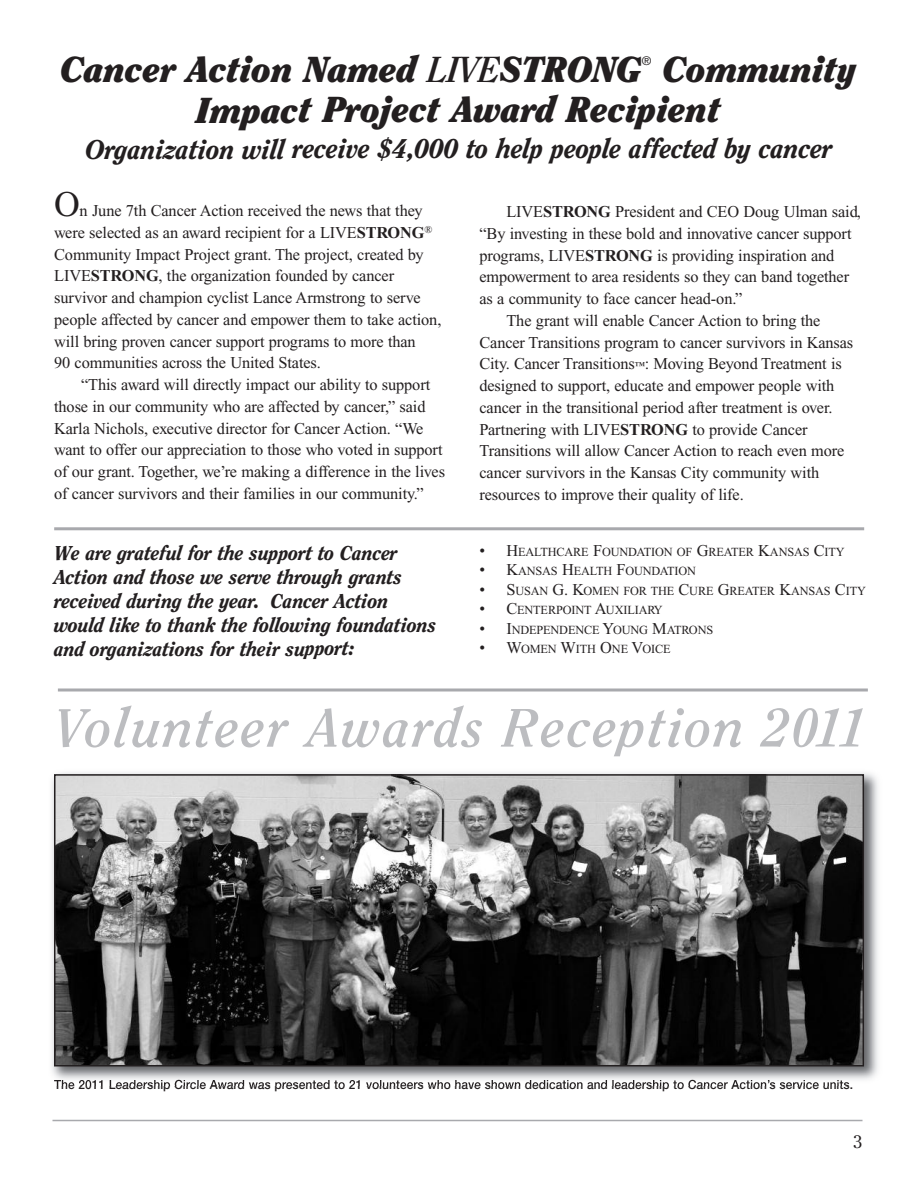
<style>
.page{position:relative;width:918px;height:1188px;background:#fff}
.page>*{position:absolute;margin:0;border:0;box-sizing:border-box;transform-origin:0 0}
.t1{font:italic 700 53.7px "Clearface";letter-spacing:.04em;color:#bcbdc0}
.t2{font:italic 900 36px/40.7px "Clearface";letter-spacing:-.01em;color:#231f20}
.t3{font:italic 800 27px "Clearface";letter-spacing:-.01em;color:#231f20}
.t4{font:italic 800 19.95px/24px "Clearface";letter-spacing:-.01em;color:#231f20}
.t5{font:18px "Clearface";color:#231f20}
.t6{font:16.5px/21.8px "Times";letter-spacing:-.01em;color:#231f20}
.t7{font:12.3px "Times";letter-spacing:-.01em;color:#231f20}
.t8{font:500 12px "Helvetica Neue";letter-spacing:.005em;color:#231f20}
.t9{font:12px "Helvetica Neue";color:#231f20}
.s1{font-weight:700}
.s2{font-size:36px}
.s3{font-size:10.5px}
.s4{font-size:16.5px}
</style>
<div class="page">
<hr style="left:58px;top:689px;width:810px;height:3px;background:#a8a9ad">
<hr style="left:52px;top:1120px;width:810px;height:1px;background:#a8a9ad">
<img style="left:52px;top:772px;width:826px;height:314px">
<img style="left:54px;top:1080px;width:116px;height:6px">
<img style="left:57px;top:777px;width:804px;height:286px">
<div style="left:54px;top:774px;width:810px;height:292px;border:2px solid #231f20"></div>
<hr style="left:54px;top:527px;width:810px;height:3px;background:#a8a9ad">
<h2 class="t2" style="left:61px;top:52px;width:583px">Cancer Action Named <span class="s1">LIVE</span>STRONG</h2>
<p class="t9" style="left:642px;top:57px;width:11px">®</p>
<h2 class="t2" style="left:197px;top:51px;width:662px;text-indent:466px">Community<br>Impact Project Award Recipient</h2>
<h3 class="t3" style="left:86px;top:138px;width:748px">Organization will receive $4,000 to help people affected by cancer</h3>
<p class="t6" style="left:54px;top:201px;width:389px"><span class="s2">O</span>n June 7th Cancer Action received the news that they were selected as an award recipient for a LIVE<span class="s1">STRONG</span><sup>® </sup>Community Impact Project grant. The project, created by LIVE<span class="s1">STRONG</span>, the organization founded by cancer survivor and champion cyclist Lance Armstrong to serve people affected by cancer and empower them to take action, will bring proven cancer support programs to more than<br>90 communities across the United States.</p>
<p class="t6" style="left:54px;top:375px;width:392px;text-indent:27px">“This award will directly impact our ability to support those in our community who are affected by cancer,” said Karla Nichols, executive director for Cancer Action. “We want to offer our appreciation to those who voted in support of our grant. Together, we’re making a difference in the lives of cancer survivors and their families in our community.”</p>
<p class="t4" style="left:54px;top:542px;width:384px">We are grateful for the support to Cancer Action and those we serve through grants received during the year. Cancer Action would like to thank the following foundations and organizations for their support:</p>
<p class="t6" style="left:506px;top:202px;width:356px">LIVE<span class="s1">STRONG</span> President and CEO Doug Ulman said,</p>
<p class="t6" style="left:479px;top:224px;width:374px">“By investing in these bold and innovative cancer support</p>
<p class="t6" style="left:479px;top:246px;width:357px">programs, LIVE<span class="s1">STRONG</span> is providing inspiration and</p>
<p class="t6" style="left:479px;top:267px;width:371px">empowerment to area residents so they can band together</p>
<p class="t6" style="left:479px;top:289px;width:265px">as a community to face cancer head-on.”</p>
<p class="t6" style="left:506px;top:311px;width:316px">The grant will enable Cancer Action to bring the</p>
<p class="t6" style="left:479px;top:333px;width:375px">Cancer Transitions program to cancer survivors in Kansas</p>
<p class="t6" style="left:479px;top:354px;width:364px">City. Cancer Transitions<span class="s3">™</span>: Moving Beyond Treatment is</p>
<p class="t6" style="left:479px;top:376px;width:356px">designed to support, educate and empower people with</p>
<p class="t6" style="left:479px;top:398px;width:355px">cancer in the transitional period after treatment is over.</p>
<p class="t6" style="left:479px;top:420px;width:330px">Partnering with LIVE<span class="s1">STRONG</span> to provide Cancer</p>
<p class="t6" style="left:479px;top:441px;width:366px">Transitions will allow Cancer Action to reach even more</p>
<p class="t6" style="left:479px;top:463px;width:341px">cancer survivors in the Kansas City community with</p>
<p class="t6" style="left:479px;top:485px;width:266px">resources to improve their quality of life.</p>
<p class="t7" style="left:479px;top:547px;width:367px"><span class="s4">• H</span>EALTHCARE <span class="s4">F</span>OUNDATION OF <span class="s4">G</span>REATER <span class="s4">K</span>ANSAS <span class="s4">C</span>ITY</p>
<p class="t7" style="left:479px;top:567px;width:218px"><span class="s4">• K</span>ANSAS <span class="s4">H</span>EALTH <span class="s4">F</span>OUNDATION</p>
<p class="t7" style="left:479px;top:586px;width:388px"><span class="s4">• S</span>USAN <span class="s4">G. K</span>OMEN FOR THE <span class="s4">C</span>URE <span class="s4">G</span>REATER <span class="s4">K</span>ANSAS <span class="s4">C</span>ITY</p>
<p class="t7" style="left:479px;top:606px;width:185px"><span class="s4">• C</span>ENTERPOINT <span class="s4">A</span>UXILIARY</p>
<p class="t7" style="left:479px;top:625px;width:235px"><span class="s4">• I</span>NDEPENDENCE <span class="s4">Y</span>OUNG <span class="s4">M</span>ATRONS</p>
<p class="t7" style="left:479px;top:645px;width:193px"><span class="s4">• W</span>OMEN <span class="s4">W</span>ITH <span class="s4">O</span>NE <span class="s4">V</span>OICE</p>
<h1 class="t1" style="left:56px;top:705px;width:812px">Volunteer Awards Reception 2011</h1>
<p class="t8" style="left:54px;top:1080px;width:801px">The 2011 Leadership Circle Award was presented to 21 volunteers who have shown dedication and leadership to Cancer Action’s service units.</p>
<p class="t5" style="left:854px;top:1134px;width:10px">3</p>
</div>
